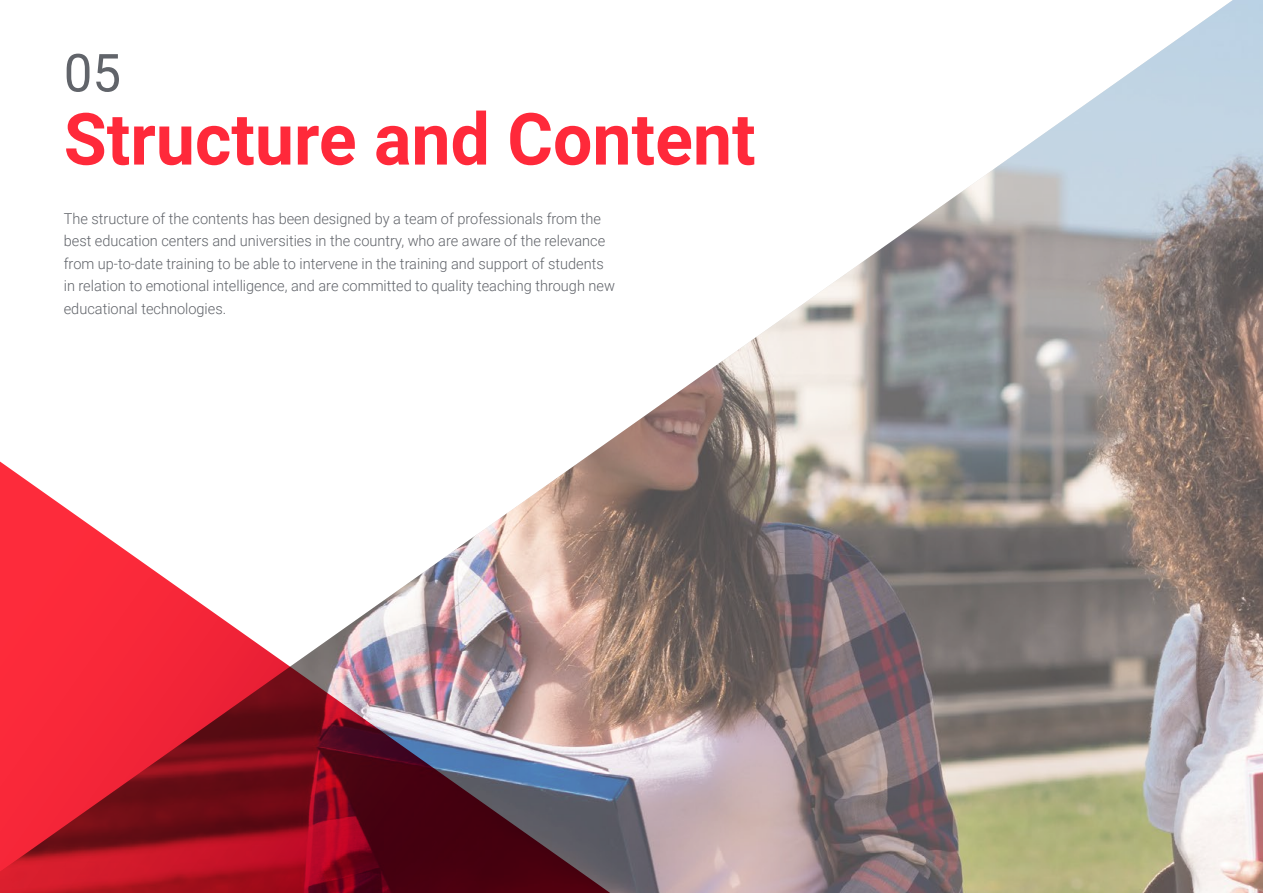
<style>
.page{position:relative;width:1263px;height:893px;background:#fff}
.page>*{position:absolute;margin:0;border:0;box-sizing:border-box;transform-origin:0 0}
.t1{font:700 72px "Roboto";color:#ff293a}
.t2{font:52.5px "Roboto";color:#61646a}
.t3{font:300 15px/22.5px "Roboto";color:#61646a}
</style>
<div class="page">
<img style="left:602px;top:0;width:661px;height:893px">
<svg style="left:0;top:446px;width:640px;height:447px"></svg>
<h2 class="t2" style="left:64px;top:36px;width:59px">05</h2>
<h1 class="t1" style="left:64px;top:89px;width:693px">Structure and Content</h1>
<p class="t3" style="left:64px;top:207px;width:553px">The structure of the contents has been designed by a team of professionals from the best education centers and universities in the country, who are aware of the relevance from up-to-date training to be able to intervene in the training and support of students in relation to emotional intelligence, and are committed to quality teaching through new educational technologies.</p>
</div>
